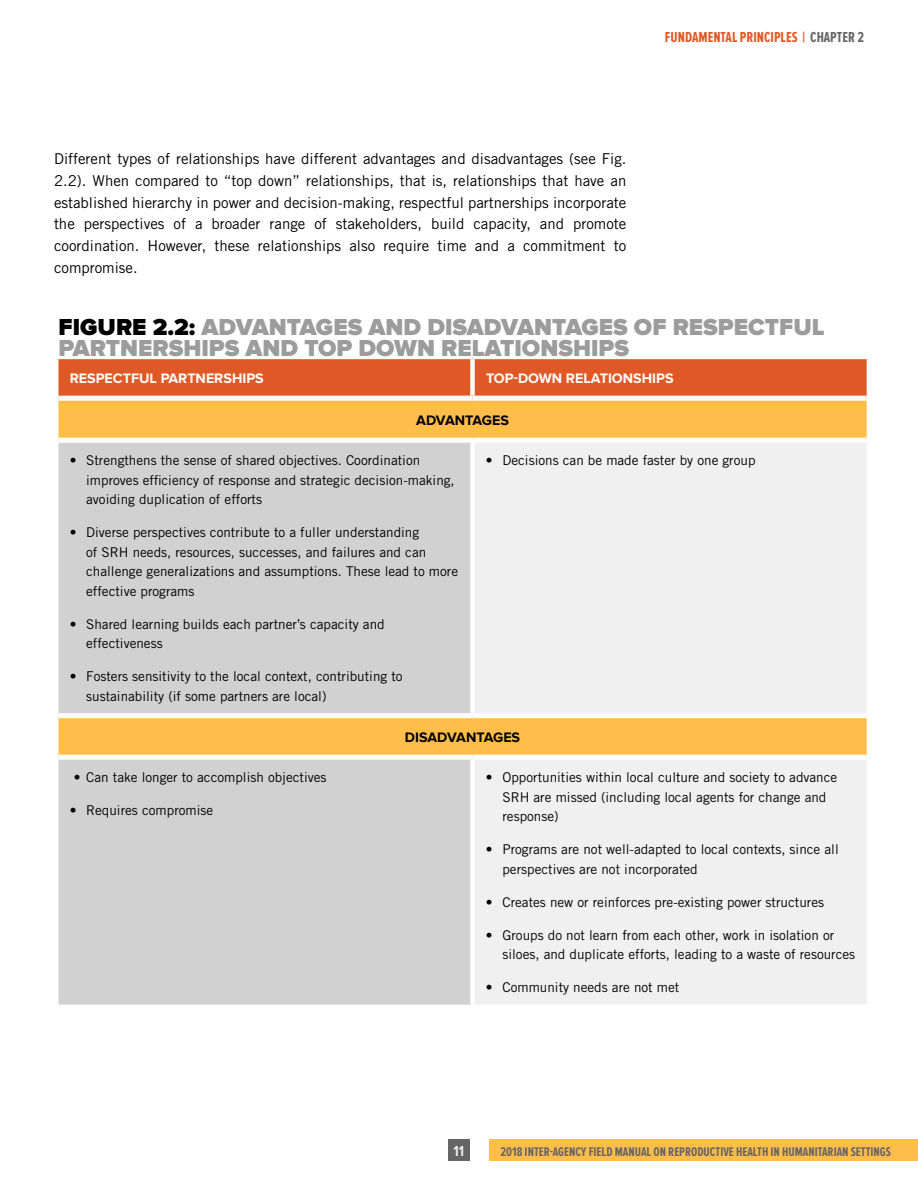
<style>
.page{position:relative;width:918px;height:1188px;background:#fff}
.page>*{position:absolute;margin:0;border:0;box-sizing:border-box;transform-origin:0 0}
.t1{font:900 24px "Proxima Nova";color:#9c9c9c}
.t2{font:15px/21.8px "Trade Gothic LT Std";color:#000;text-align:justify}
.t3{font:700 15px "Proxima Nova Ex Cn";color:#df5926}
.t4{font:700 15px "Proxima Nova Ex Cn";color:#f0f0f0}
.t5{font:700 15px "Proxima Nova Ex Cn";color:#666}
.t6{font:700 14.25px "Proxima Nova";color:#fff}
.t7{font:700 14.25px "Proxima Nova";letter-spacing:-.02em;color:#000}
.t8{font:13.5px/19.5px "Trade Gothic LT Std";color:#000}
.t9{font:700 13.2px "Proxima Nova Ex Cn";color:#666}
.s1{color:#666}
.s2{color:#000}
</style>
<div class="page">
<div style="left:448px;top:1139px;width:22px;height:22px;background:#666"></div>
<div style="left:489px;top:1139px;width:429px;height:22px;background:#ffbd4a"></div>
<div style="left:58px;top:359px;width:809px;height:37px;background:#df5926"></div>
<div style="left:58px;top:401px;width:809px;height:37px;background:#ffbd4a"></div>
<svg style="left:58px;top:443px;width:414px;height:562px;background:#d4cfc8"></svg>
<div style="left:472px;top:443px;width:395px;height:561px;background:#f0f0f0"></div>
<div style="left:58px;top:713px;width:414px;height:5px;background:#fff"></div>
<div style="left:472px;top:713px;width:395px;height:5px;background:#fff"></div>
<div style="left:58px;top:755px;width:414px;height:5px;background:#fff"></div>
<div style="left:472px;top:755px;width:395px;height:5px;background:#fff"></div>
<div style="left:470px;top:359px;width:5px;height:37px;background:#fff"></div>
<div style="left:470px;top:443px;width:5px;height:270px;background:#fff"></div>
<div style="left:470px;top:760px;width:5px;height:245px;background:#fff"></div>
<p class="t3" style="left:665px;top:29px;width:167px">FUNDAMENTAL PRINCIPLES | <span class="s1">CHAPTER</span></p>
<p class="t5" style="left:857px;top:29px;width:8px">2</p>
<p class="t2" style="left:54px;top:148px;width:574px">Different types of relationships have different advantages and disadvantages (see Fig.<br>2.2). When compared to “top down” relationships, that is, relationships that have an established hierarchy in power and decision-making, respectful partnerships incorporate the perspectives of a broader range of stakeholders, build capacity, and promote coordination. However, these relationships also require time and a commitment to compromise.</p>
<h1 class="t1" style="left:59px;top:314px;width:676px"><span class="s2">FIGURE 2.2:</span> ADVANTAGES AND DISADVANTAGES OF RESPECTF</h1>
<h1 class="t1" style="left:793px;top:314px;width:33px">UL</h1>
<h1 class="t1" style="left:59px;top:335px;width:16px">PART</h1>
<h1 class="t1" style="left:120px;top:335px;width:510px">NERSHIPS AND TOP DOWN RELATIONSHIPS</h1>
<p class="t6" style="left:70px;top:370px;width:19px">RESPECT</p>
<p class="t6" style="left:131px;top:370px;width:40px">FUL PARTNERSHIPS</p>
<p class="t6" style="left:486px;top:370px;width:90px">TOP-DOWN RELATIONSHIPS</p>
<p class="t7" style="left:416px;top:412px;width:40px">ADVANTA</p>
<p class="t7" style="left:482px;top:412px;width:20px">GES</p>
<p class="t8" style="left:86px;top:450px;width:370px;text-indent:-16px">• Strengthens the sense of shared objectives. Coordination improves efficiency of response and strategic decision-making, avoiding duplication of efforts</p>
<p class="t8" style="left:86px;top:522px;width:373px;text-indent:-16px">• Diverse perspectives contribute to a fuller understanding<br>of SRH needs, resources, successes, and failures and can challenge generalizations and assumptions. These lead to more effective programs</p>
<p class="t8" style="left:86px;top:614px;width:300px;text-indent:-16px">• Shared learning builds each partner’s capacity and effectiveness</p>
<p class="t8" style="left:86px;top:666px;width:318px;text-indent:-16px">• Fosters sensitivity to the local context, contributing to sustainability (if some partners are local)</p>
<p class="t8" style="left:486px;top:450px;width:271px">• Decisions can be made faster by one group</p>
<p class="t8" style="left:74px;top:767px;width:254px">• Can take longer to accomplish objectives</p>
<p class="t8" style="left:70px;top:800px;width:145px">• Requires compromise</p>
<p class="t7" style="left:405px;top:729px;width:9px">DISA</p>
<p class="t7" style="left:437px;top:729px;width:30px">DVANTA</p>
<p class="t7" style="left:493px;top:729px;width:20px">GES</p>
<p class="t8" style="left:502px;top:767px;width:336px;text-indent:-16px">• Opportunities within local culture and society to advance<br>SRH are missed (including local agents for change and response)</p>
<p class="t8" style="left:502px;top:839px;width:338px;text-indent:-16px">• Programs are not well-adapted to local contexts, since all perspectives are not incorporated</p>
<p class="t8" style="left:486px;top:892px;width:340px">• Creates new or reinforces pre-existing power structures</p>
<p class="t8" style="left:502px;top:925px;width:354px;text-indent:-16px">• Groups do not learn from each other, work in isolation or siloes, and duplicate efforts, leading to a waste of resources</p>
<p class="t8" style="left:486px;top:977px;width:195px">• Community needs are not met</p>
<p class="t4" style="left:454px;top:1142px;width:12px">11</p>
<p class="t9" style="left:500px;top:1144px;width:392px">2018 INTER-AGENCY FIELD MANUAL ON REPRODUCTIVE HEALTH IN HUMANITARIAN SETTINGS</p>
</div>
